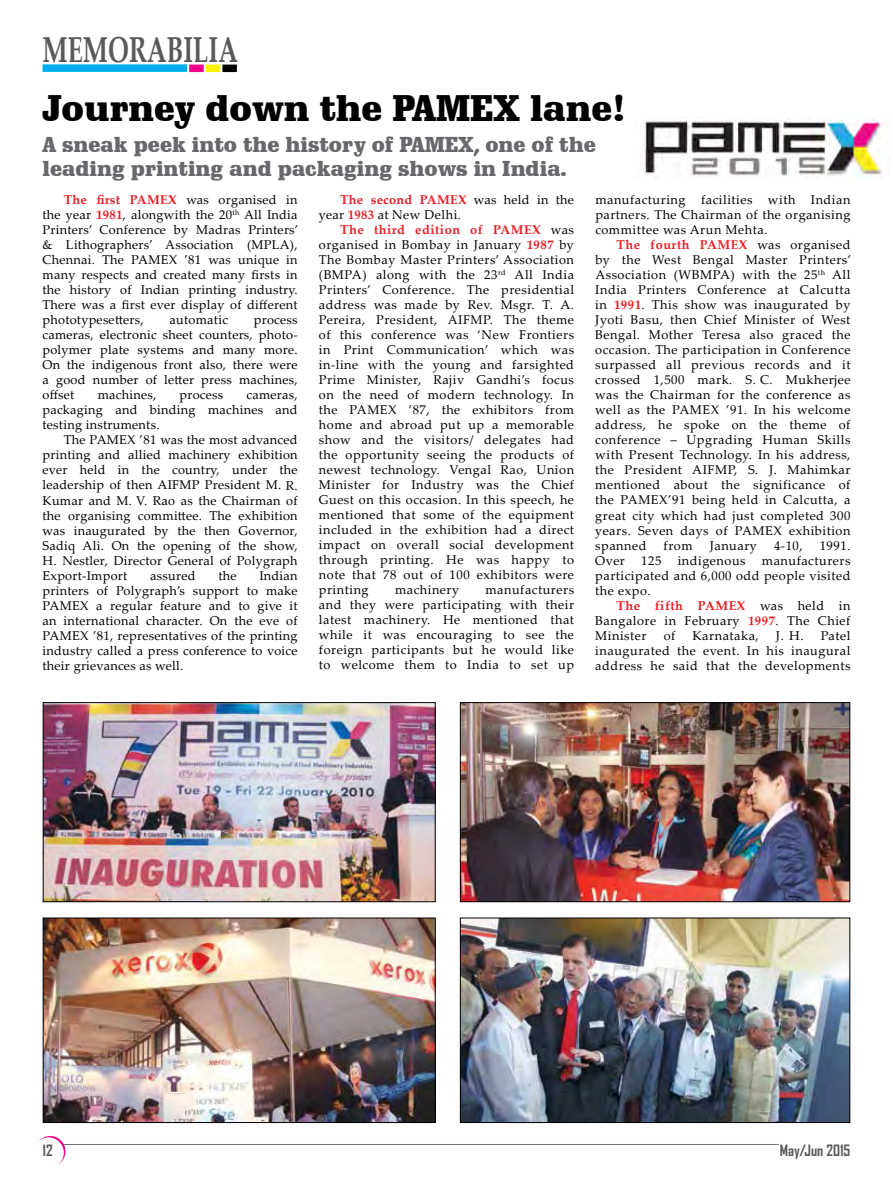
<style>
.page{position:relative;width:893px;height:1187px;background:#fff}
.page>*{position:absolute;margin:0;border:0;box-sizing:border-box;transform-origin:0 0}
.t1{font:900 36px "Schadow BT";color:#000}
.t2{font:700 36px "Palatino Linotype";color:#58595b;scale:.7 1}
.t3{font:900 21px/24px "Schadow BT";color:#67686b}
.t4{font:700 15px "Agency FB";color:#58595b}
.t5{font:12.75px/15px "Palatino Linotype";letter-spacing:.04em;color:#000;text-align:justify}
.t6{font:12.75px "Palatino Linotype";letter-spacing:.02em;color:#000}
.s1{font-weight:700;color:#ed1d24}
</style>
<div class="page">
<svg style="left:64px;top:1144px;width:714px;height:1px"></svg>
<svg style="left:35px;top:1135px;width:30px;height:31px"></svg>
<div style="left:33px;top:1137px;width:31px;height:30px;background:#fff;border-radius:50%"></div>
<div style="left:189px;top:65px;width:15px;height:7px;background:#ec008c"></div>
<div style="left:206px;top:65px;width:14px;height:7px;background:#fff200"></div>
<div style="left:222px;top:65px;width:15px;height:7px;background:#000"></div>
<div style="left:43px;top:64px;width:144px;height:8px;background:#00aeef"></div>
<img style="left:45px;top:919px;width:388px;height:201px">
<div style="left:43px;top:917px;width:392px;height:205px;border:1px solid #000"></div>
<img style="left:45px;top:704px;width:388px;height:195px">
<div style="left:43px;top:702px;width:392px;height:199px;border:1px solid #000"></div>
<img style="left:462px;top:919px;width:386px;height:201px">
<div style="left:460px;top:917px;width:390px;height:205px;border:1px solid #000"></div>
<img style="left:462px;top:704px;width:386px;height:195px">
<div style="left:460px;top:702px;width:390px;height:199px;border:1px solid #000"></div>
<img style="left:644px;top:117px;width:240px;height:62px">
<h1 class="t2" style="left:43px;top:24px;width:84px">MEMORABILIA</h1>
<h1 class="t1" style="left:43px;top:86px;width:398px">Journey down the Pamex</h1>
<h1 class="t1" style="left:530px;top:86px;width:97px">lane!</h1>
<h2 class="t3" style="left:43px;top:132px;width:555px">A sneak peek into the history of PAMEX, one of the leading printing and packaging shows in India.</h2>
<p class="t5" style="left:43px;top:192px;width:257px;text-indent:21px"><span class="s1">The first Pamex</span> was organised in the year <span class="s1">1981</span>, alongwith the 20<sup>th</sup> All India Printers’ Conference by Madras Printers’ &amp; Lithographers’ Association (MPLA), Chennai. The Pamex</p>
<p class="t5" style="left:43px;top:252px;width:257px;text-indent:142px">’81 was unique in many respects and created many firsts in the history of Indian printing industry.<br>There was a first ever display of different phototypesetters,</p>
<p class="t6" style="left:170px;top:311px;width:60px">automatic</p>
<p class="t5" style="left:43px;top:312px;width:257px;text-indent:211px">process cameras, electronic sheet counters, photo&shy;polymer plate systems and many more.<br>On the indigenous front also, there were a good number of letter press machines, offset</p>
<p class="t6" style="left:98px;top:386px;width:60px">machines,</p>
<p class="t6" style="left:179px;top:386px;width:45px">process</p>
<p class="t6" style="left:246px;top:386px;width:53px">cameras,</p>
<p class="t6" style="left:43px;top:401px;width:257px">packaging and binding machines and</p>
<p class="t6" style="left:43px;top:416px;width:119px">testing instruments.</p>
<p class="t5" style="left:64px;top:432px;width:44px">The Pamex</p>
<p class="t5" style="left:43px;top:432px;width:257px;text-indent:97px">’81 was the most advanced printing and allied machinery exhibition ever held in the country, under the leadership of then AIFMP President M. R.<br>Kumar and M. V. Rao as the Chairman of the organising committee. The exhibition was inaugurated by the then Governor, Sadiq Ali. On the opening of the show, H. Nestler, Director General of Polygraph Export-Import</p>
<p class="t5" style="left:43px;top:567px;width:257px;text-indent:217px">Indian printers of Polygraph’s support to make Pamex</p>
<p class="t6" style="left:150px;top:566px;width:47px">assured</p>
<p class="t5" style="left:218px;top:567px;width:20px">the</p>
<p class="t5" style="left:43px;top:597px;width:257px;text-indent:54px">a regular feature and to give it an international character. On the eve of Pamex</p>
<p class="t5" style="left:43px;top:627px;width:257px;text-indent:50px">’81, representatives of the printing industry called a press conference to voice their grievances as well.</p>
<p class="t5" style="left:319px;top:192px;width:257px;text-indent:21px"><span class="s1">The second Pamex</span> was held in the year <span class="s1">1983</span> at New Delhi.</p>
<p class="t5" style="left:319px;top:222px;width:257px;text-indent:21px"><span class="s1">The third edition of Pamex</span> was organised in Bombay in January <span class="s1">1987</span> by The Bombay Master Printers’ Association (BMPA) along with the 23<sup>rd</sup> All India Printers’ Conference. The presidential address was made by Rev. Msgr. T. A.<br>Pereira, President, AIFMP. The theme of this conference was ‘New Frontiers in Print Communication’ which was in-line with the young and farsighted Prime Minister, Rajiv Gandhi’s focus on the need of modern technology. In the Pamex</p>
<p class="t5" style="left:319px;top:402px;width:257px;text-indent:90px">’87, the exhibitors from home and abroad put up a memorable show and the visitors/ delegates had the opportunity seeing the products of newest technology. Vengal Rao, Union Minister for Industry was the Chief Guest on this occasion. In this speech, he mentioned that some of the equipment included in the exhibition had a direct impact on overall social development through printing. He was happy to note that 78 out of 100 exhibitors were printing</p>
<p class="t5" style="left:319px;top:582px;width:257px;text-indent:167px">manufacturers and they were participating with their latest machinery. He mentioned that while it was encouraging to see the foreign participants but he would like to welcome them to India to set up</p>
<p class="t5" style="left:395px;top:582px;width:66px">machinery</p>
<p class="t5" style="left:595px;top:192px;width:257px">manufacturing facilities with Indian partners. The Chairman of the organising committee was Arun Mehta.</p>
<p class="t5" style="left:595px;top:237px;width:258px;text-indent:21px"><span class="s1">The fourth Pamex</span> was organised by the West Bengal Master Printers’ Association (WBMPA) with the 25<sup>th</sup> All India Printers Conference at Calcutta in <span class="s1">1991</span>. This show was inaugurated by Jyoti Basu, then Chief Minister of West Bengal. Mother Teresa also graced the occasion. The participation in Conference surpassed all previous records and it crossed 1,500 mark. S. C. Mukherjee was the Chairman for the conference as well as the Pamex</p>
<p class="t5" style="left:595px;top:402px;width:257px;text-indent:131px">’91. In his welcome address, he spoke on the theme of conference – Upgrading Human Skills with Present Technology. In his address, the President AIFMP, S. J. Mahimkar mentioned about the significance of the Pamex</p>
<p class="t5" style="left:595px;top:492px;width:257px;text-indent:73px">’91 being held in Calcutta, a great city which had just completed 300 years. Seven days of Pamex</p>
<p class="t5" style="left:789px;top:522px;width:63px">exhibition</p>
<p class="t5" style="left:595px;top:537px;width:53px">spanned</p>
<p class="t5" style="left:664px;top:537px;width:31px">from</p>
<p class="t5" style="left:710px;top:537px;width:49px">January</p>
<p class="t5" style="left:774px;top:537px;width:30px">4-10,</p>
<p class="t5" style="left:820px;top:537px;width:32px">1991.</p>
<p class="t5" style="left:595px;top:552px;width:31px">Over</p>
<p class="t5" style="left:641px;top:552px;width:22px">125</p>
<p class="t5" style="left:678px;top:552px;width:69px">indigenous</p>
<p class="t5" style="left:595px;top:552px;width:257px;text-indent:167px">manufacturers participated and 6,000 odd people visited the expo.</p>
<p class="t5" style="left:595px;top:597px;width:257px;text-indent:21px"><span class="s1">The fifth Pamex</span> was held in Bangalore in February <span class="s1">1997</span>. The Chief Minister</p>
<p class="t5" style="left:664px;top:627px;width:13px">of</p>
<p class="t5" style="left:692px;top:627px;width:68px">Karnataka,</p>
<p class="t5" style="left:776px;top:627px;width:29px">J. H.</p>
<p class="t5" style="left:595px;top:627px;width:257px;text-indent:225px">Patel inaugurated the event. In his inaugural address he said that the developments</p>
<p class="t4" style="left:43px;top:1140px;width:12px">12</p>
<p class="t4" style="left:780px;top:1140px;width:72px">May/Jun 2015</p>
</div>
